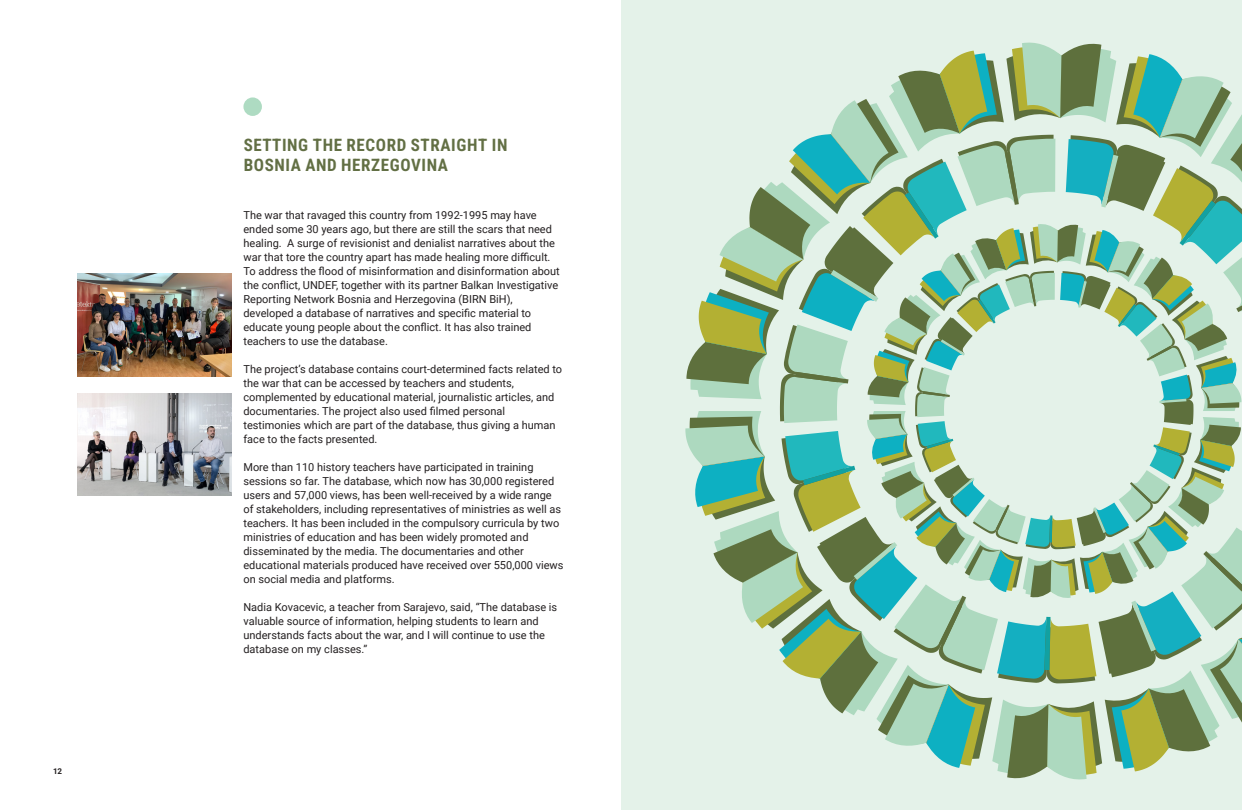
<style>
.page{position:relative;width:1242px;height:810px;background:#fff}
.page>*{position:absolute;margin:0;border:0;box-sizing:border-box;transform-origin:0 0}
.Subtitle_2{font:17px/20.4px "Roboto Condensed";letter-spacing:.035em;color:#626f44}
.Body_text{font:11px/14px "Roboto";color:#231f20}
.t1{font:700 8px "Roboto";color:#231f20}
</style>
<div class="page">
<div style="left:621px;top:0;width:621px;height:810px;background:#e4f2e9"></div>
<div style="left:243px;top:97px;width:19px;height:19px;background:#aedbc2;border-radius:50%"></div>
<svg style="left:685px;top:42px;width:557px;height:738px"></svg>
<img style="left:77px;top:393px;width:154px;height:103px">
<img style="left:77px;top:273px;width:154px;height:104px">
<p class="t1" style="left:53px;top:766px;width:11px">12</p>
<p class="Subtitle_2" style="left:244px;top:134px;width:265px">SETTING THE RECORD STRAIGHT IN<br>BOSNIA AND HERZEGOVINA</p>
<p class="Body_text" style="left:243px;top:208px;width:313px">The war that ravaged this country from 1992-1995 may have ended some 30 years ago, but there are still the scars that need healing. A surge of revisionist and denialist narratives about the war that tore the country apart has made healing more difficult.</p>
<p class="Body_text" style="left:243px;top:264px;width:318px">To address the flood of misinformation and disinformation about the conflict, UNDEF, together with its partner Balkan Investigative Reporting Network Bosnia and Herzegovina (BIRN BiH), developed a database of narratives and specific material to educate young people about the conflict. It has also trained teachers to use the database.</p>
<p class="Body_text" style="left:243px;top:362px;width:320px">The project’s database contains court-determined facts related to the war that can be accessed by teachers and students, complemented by educational material, journalistic articles, and documentaries. The project also used filmed personal testimonies which are part of the database, thus giving a human face to the facts presented.</p>
<p class="Body_text" style="left:243px;top:460px;width:322px">More than 110 history teachers have participated in training sessions so far. The database, which now has 30,000 registered users and 57,000 views, has been well-received by a wide range of stakeholders, including representatives of ministries as well as teachers. It has been included in the compulsory curricula by two ministries of education and has been widely promoted and disseminated by the media. The documentaries and other educational materials produced have received over 550,000 views on social media and platforms.</p>
<p class="Body_text" style="left:243px;top:600px;width:315px">Nadia Kovacevic, a teacher from Sarajevo, said, “The database is valuable source of information, helping students to learn and understands facts about the war, and I will continue to use the database on my classes.”</p>
</div>
